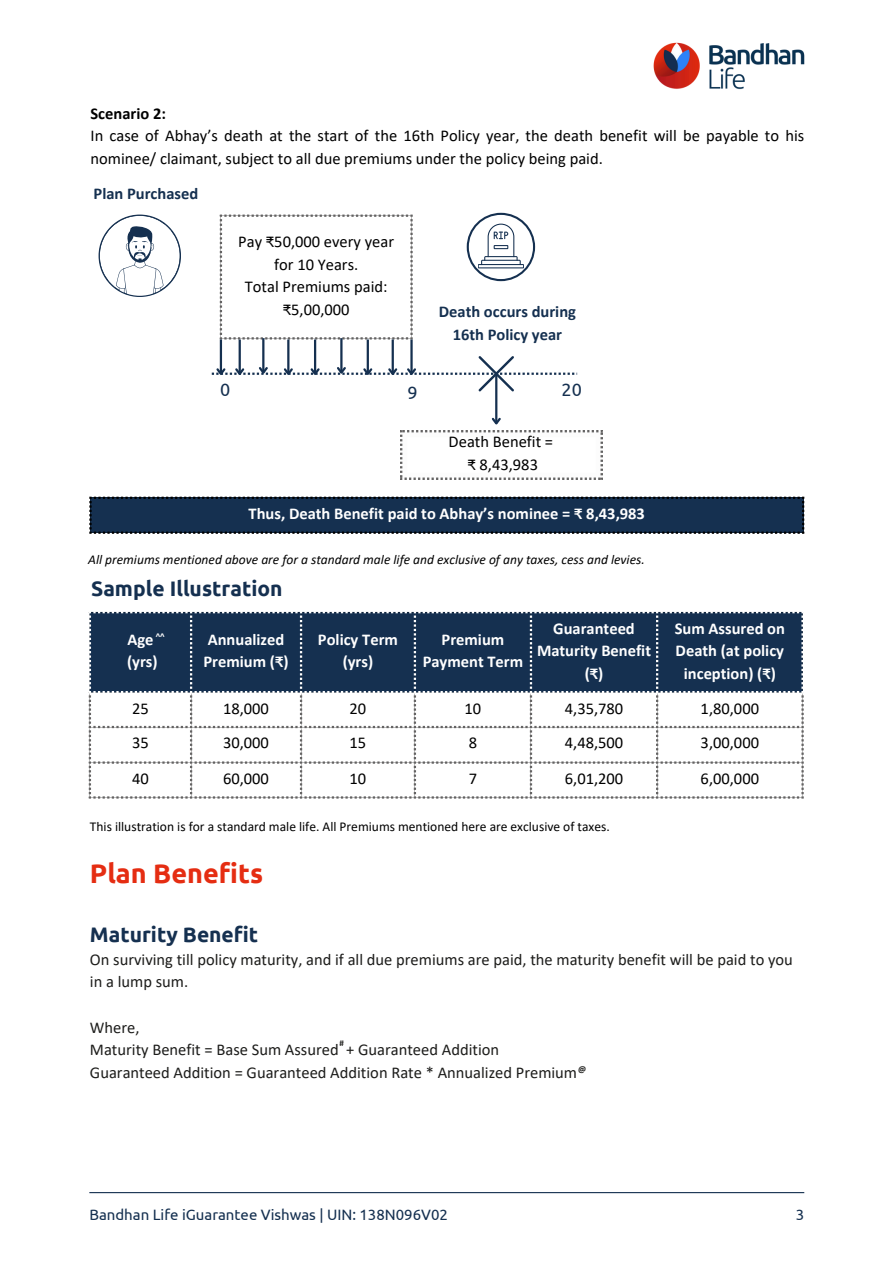
<style>
.page{position:relative;width:894px;height:1264px;background:#fff}
.page>*{position:absolute;margin:0;border:0;box-sizing:border-box;transform-origin:0 0}
.t1{font:700 27px "Ubuntu";color:#e52d12}
.t2{font:700 21px "Ubuntu";color:#153050}
.t3{font:18px "Ubuntu";color:#153050}
.t4{font:16.5px/22.5px "Calibri";color:#000;text-align:center}
.t5{font:16.5px/22.5px "Calibri";color:#1d1d1b}
.t6{font:700 16.5px/22.5px "Calibri";color:#fff;text-align:center}
.t7{font:700 16.5px/22.5px "Calibri";color:#153050;text-align:center}
.t8{font:15px "Ubuntu";color:#153050}
.t9{font:italic 13.5px "Calibri";color:#000}
.t10{font:13.5px "Calibri";color:#000}
.t11{font:700 9px "Calibri";color:#fff}
.t12{font:700 9px "Calibri";color:#1d1d1b}
.s1{font-weight:700}
</style>
<div class="page">
<hr style="left:89px;top:1191px;width:715px;height:2px;background:#153050">
<img style="left:653px;top:43px;width:150px;height:47px">
<svg style="left:98px;top:214px;width:83px;height:83px"></svg>
<svg style="left:220px;top:214px;width:192px;height:125px"></svg>
<hr style="left:220px;top:339px;width:2px;height:35px;background:#153050">
<hr style="left:238px;top:339px;width:3px;height:35px;background:#153050">
<hr style="left:262px;top:338px;width:2px;height:34px;background:#153050">
<hr style="left:287px;top:339px;width:2px;height:35px;background:#153050">
<hr style="left:314px;top:339px;width:2px;height:35px;background:#153050">
<hr style="left:340px;top:338px;width:2px;height:34px;background:#153050">
<hr style="left:366px;top:339px;width:3px;height:35px;background:#153050">
<hr style="left:391px;top:339px;width:3px;height:35px;background:#153050">
<hr style="left:410px;top:339px;width:2px;height:35px;background:#153050">
<hr style="left:495px;top:372px;width:2px;height:51px;background:#153050">
<svg style="left:212px;top:356px;width:365px;height:35px"></svg>
<svg style="left:466px;top:213px;width:69px;height:68px"></svg>
<svg style="left:400px;top:416px;width:202px;height:63px"></svg>
<svg style="left:89px;top:496px;width:715px;height:38px;background:#1c3451"></svg>
<svg style="left:90px;top:613px;width:712px;height:78px;background:#1d3756"></svg>
<div style="left:89px;top:615px;width:714px;height:73px;background:#153050"></div>
<svg style="left:89px;top:695px;width:714px;height:31px"></svg>
<svg style="left:91px;top:611px;width:711px;height:2px"></svg>
<svg style="left:91px;top:691px;width:711px;height:2px"></svg>
<svg style="left:89px;top:726px;width:714px;height:72px"></svg>
<p class="t4" style="left:90px;top:103px;width:715px;text-align:left"><span class="s1">Scenario 2:<br></span>In case of Abhay’s death at the start of the 16th Policy year, the death benefit will be payable to his nominee/ claimant, subject to all due premiums under the policy being paid.</p>
<p class="t7" style="left:93px;top:184px;width:106px">Plan Purchased</p>
<h4 class="t4" style="left:238px;top:232px;width:157px">Pay ₹50,000 every year for 10 Years.</h4>
<h3 class="t4" style="left:245px;top:277px;width:144px">Total Premiums paid: ₹5,00,000</h3>
<p class="t7" style="left:438px;top:302px;width:139px">Death occurs during<br>16th Policy year</p>
<p class="t3" style="left:220px;top:379px;width:12px">0</p>
<h3 class="t3" style="left:407px;top:382px;width:12px">9</h3>
<p class="t3" style="left:561px;top:379px;width:22px">20</p>
<p class="t4" style="left:448px;top:432px;width:106px">Death Benefit = ₹ 8,43,983</p>
<p class="t6" style="left:248px;top:504px;width:398px">Thus, Death Benefit paid to Abhay’s nominee = ₹ 8,43,983</p>
<h4 class="t9" style="left:88px;top:553px;width:558px">All premiums mentioned above are for a standard male life and exclusive of any taxes, cess and levies.</h4>
<p class="t2" style="left:91px;top:576px;width:193px">Sample Illustration</p>
<p class="t6" style="left:127px;top:629px;width:28px">Age</p>
<h2 class="t6" style="left:127px;top:652px;width:32px">(yrs)</h2>
<p class="t6" style="left:203px;top:629px;width:87px;text-align:left">Annualized<br>Premium (₹)</p>
<p class="t6" style="left:318px;top:629px;width:81px">Policy Term (yrs)</p>
<p class="t6" style="left:422px;top:629px;width:102px">Premium<br>Payment Term</p>
<p class="t6" style="left:537px;top:618px;width:115px">Guaranteed<br>Maturity Benefit (₹)</p>
<p class="t6" style="left:674px;top:618px;width:112px">Sum Assured on<br>Death (at policy inception) (₹)</p>
<p class="t11" style="left:156px;top:632px;width:10px">^^</p>
<p class="t4" style="left:132px;top:698px;width:18px">25</p>
<p class="t4" style="left:223px;top:698px;width:47px">18,000</p>
<p class="t4" style="left:349px;top:698px;width:18px">20</p>
<p class="t4" style="left:464px;top:698px;width:18px">10</p>
<p class="t4" style="left:564px;top:698px;width:60px">4,35,780</p>
<p class="t4" style="left:700px;top:698px;width:60px">1,80,000</p>
<p class="t4" style="left:132px;top:733px;width:18px">35</p>
<p class="t4" style="left:223px;top:733px;width:47px">30,000</p>
<p class="t4" style="left:349px;top:733px;width:18px">15</p>
<p class="t4" style="left:468px;top:733px;width:10px">8</p>
<p class="t4" style="left:564px;top:733px;width:60px">4,48,500</p>
<p class="t4" style="left:700px;top:733px;width:60px">3,00,000</p>
<p class="t4" style="left:132px;top:768px;width:18px">40</p>
<p class="t4" style="left:223px;top:768px;width:47px">60,000</p>
<p class="t4" style="left:349px;top:768px;width:18px">10</p>
<p class="t4" style="left:468px;top:768px;width:10px">7</p>
<p class="t4" style="left:564px;top:768px;width:60px">6,01,200</p>
<p class="t4" style="left:700px;top:768px;width:60px">6,00,000</p>
<p class="t10" style="left:90px;top:820px;width:521px">This illustration is for a standard male life. All Premiums mentioned here are exclusive of taxes.</p>
<p class="t1" style="left:90px;top:857px;width:175px">Plan Benefits</p>
<p class="t2" style="left:90px;top:922px;width:170px">Maturity Benefit</p>
<p class="t5" style="left:90px;top:949px;width:704px">On surviving till policy maturity, and if all due premiums are paid, the maturity benefit will be paid to you in a lump sum.</p>
<h1 class="t5" style="left:90px;top:1017px;width:488px">Where,<br>Maturity Benefit = Base Sum Assured + Guaranteed Addition<br>Guaranteed Addition = Guaranteed Addition Rate * Annualized Premium</h1>
<h4 class="t12" style="left:339px;top:1039px;width:6px">#</h4>
<h4 class="t12" style="left:578px;top:1064px;width:10px">@</h4>
<p class="t8" style="left:89px;top:1205px;width:360px">Bandhan Life iGuarantee Vishwas | UIN: 138N096V02</p>
<p class="t8" style="left:795px;top:1205px;width:10px">3</p>
</div>
